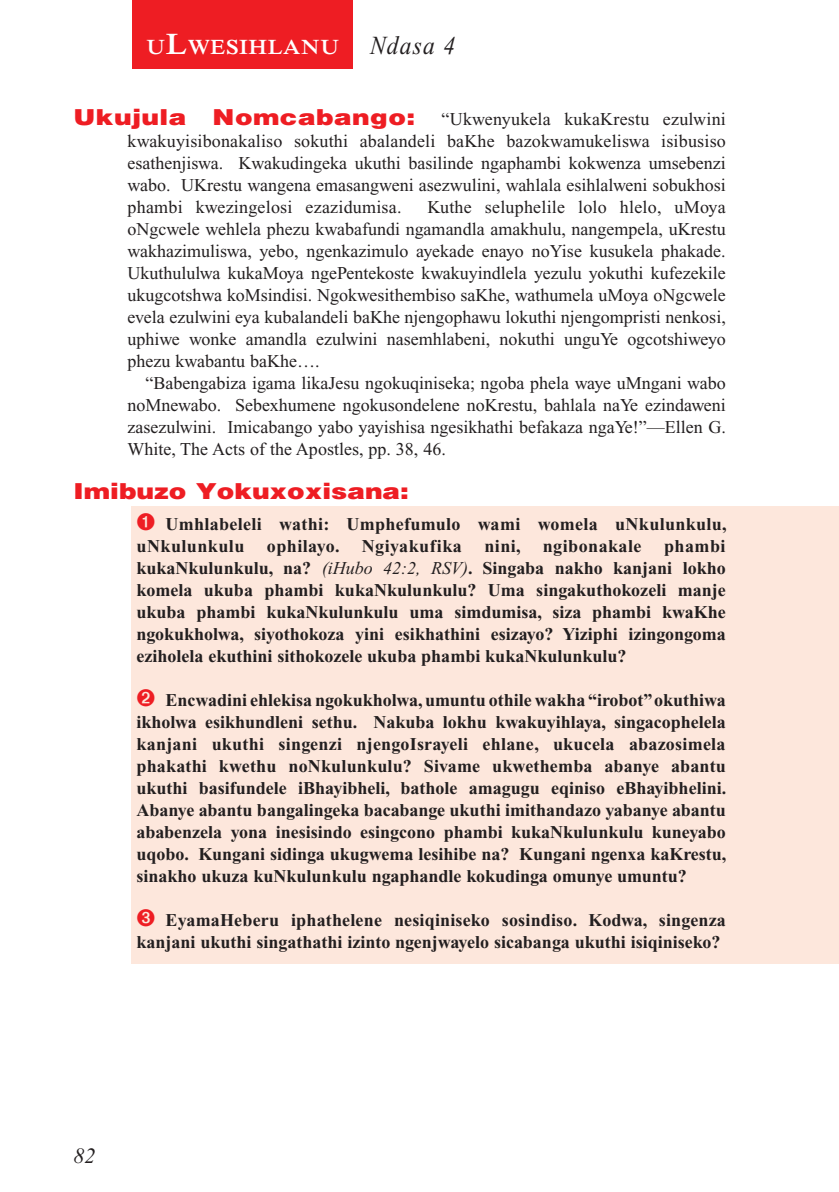
<style>
.page{position:relative;width:839px;height:1192px;background:#fff}
.page>*{position:absolute;margin:0;border:0;box-sizing:border-box;transform-origin:0 0}
.Lesson_Dates{font:italic 26px "Times New Roman PS Std";letter-spacing:.05em;color:#231f20;scale:.9 1}
.Question{font:900 22px "Helvetica LT Std";color:#ee1d23;scale:1.2 1}
.PageNumbers{font:italic 22px "Times New Roman PS Std";color:#231f20}
.Daily_Header{font:600 21px "Times NRMT Std";letter-spacing:.03em;color:#fff}
.Numbered_Bullet_List{font:700 18px/22px "Times New Roman PS Std";color:#231f20;text-align:justify}
.Question_NO_SB{font:18px/22px "Times New Roman PS Std";color:#231f20;text-align:justify}
.Numbered_Bullet_List-2{font:700 18px/22px "Times New Roman PS Std";letter-spacing:.02em;color:#231f20}
.Numbered_Bullet_List-3{font:700 18px "Times New Roman PS Std";letter-spacing:.025em;color:#231f20}
.s1{font-size:30px}
.s2{font-family:"Helvetica LT Std";font-weight:900;font-size:22px;color:#ee1d23}
.s3{color:#ee1d23}
.s4{font-weight:400;font-style:italic}
</style>
<div class="page">
<div style="left:133px;top:0;width:220px;height:69px;background:#ee1d23"></div>
<div style="left:131px;top:507px;width:708px;height:457px;background:#fde7dc"></div>
<p class="Daily_Header" style="left:147px;top:35px;width:194px">U<span class="s1">L</span>WESIHLANU</p>
<p class="Lesson_Dates" style="left:370px;top:31px;width:96px">Ndasa 4</p>
<p class="Question_NO_SB" style="left:128px;top:108px;width:600px;text-indent:-54px"><span class="s2">Ukujula Nomcabango:</span> “Ukwenyukela kukaKrestu ezulwini kwakuyisibonakaliso sokuthi abalandeli baKhe bazokwamukeliswa isibusiso esathenjiswa. Kwakudingeka ukuthi basilinde ngaphambi kokwenza umsebenzi wabo. UKrestu wangena emasangweni asezwulini, wahlala esihlalweni sobukhosi phambi kwezingelosi ezazidumisa.</p>
<p class="Question_NO_SB" style="left:128px;top:196px;width:599px;text-indent:300px">Kuthe seluphelile lolo hlelo, uMoya oNgcwele wehlela phezu kwabafundi ngamandla amakhulu, nangempela, uKrestu wakhazimuliswa, yebo, ngenkazimulo ayekade enayo noYise kusukela phakade.<br>Ukuthululwa kukaMoya ngePentekoste kwakuyindlela yezulu yokuthi kufezekile ukugcotshwa koMsindisi. Ngokwesithembiso saKhe, wathumela uMoya oNgcwele evela ezulwini eya kubalandeli baKhe njengophawu lokuthi njengompristi nenkosi, uphiwe wonke amandla ezulwini nasemhlabeni, nokuthi unguYe ogcotshiweyo phezu kwabantu baKhe….</p>
<p class="Question_NO_SB" style="left:128px;top:372px;width:600px;text-indent:18px">“Babengabiza igama likaJesu ngokuqiniseka; ngoba phela waye uMngani wabo noMnewabo. Sebexhumene ngokusondelene noKrestu, bahlala naYe ezindaweni zasezulwini. Imicabango yabo yayishisa ngesikhathi befakaza ngaYe!”—Ellen G.<br>White, The Acts of the Apostles, pp. 38, 46.</p>
<p class="Question" style="left:74px;top:477px;width:281px">Imibuzo Yokuxoxisana:</p>
<p class="Numbered_Bullet_List-2" style="left:137px;top:513px;width:591px"><span class="s3">➊</span> Umhlabeleli wathi: Umphefumulo wami womela uNkulunkulu, uNkulunkulu</p>
<p class="Numbered_Bullet_List" style="left:137px;top:535px;width:591px;text-indent:527px">phambi kukaNkulunkulu, na? <span class="s4">(iHubo 42:2, RSV)</span>. Singaba nakho kanjani lokho komela ukuba phambi kukaNkulunkulu? Uma singakuthokozeli manje ukuba phambi kukaNkulunkulu uma simdumisa, siza phambi kwaKhe ngokukholwa, siyothokoza yini esikhathini esizayo? Yiziphi izingongoma eziholela ekuthini sithokozele ukuba phambi kukaNkulunkulu?</p>
<p class="Numbered_Bullet_List" style="left:137px;top:689px;width:591px"><span class="s3">➋</span> Encwadini ehlekisa ngokukholwa, umuntu othile wakha “irobot” okuthiwa ikholwa esikhundleni sethu. Nakuba lokhu kwakuyihlaya, singacophelela kanjani ukuthi singenzi njengoIsrayeli ehlane, ukucela abazosimela phakathi kwethu noNkulunkulu? Sivame ukwethemba abanye abantu ukuthi basifundele iBhayibheli, bathole amagugu eqiniso eBhayibhelini.<br>Abanye abantu bangalingeka bacabange ukuthi imithandazo yabanye abantu ababenzela yona inesisindo esingcono phambi kukaNkulunkulu kuneyabo uqobo. Kungani sidinga ukugwema lesihibe na? Kungani ngenxa kaKrestu, sinakho ukuza kuNkulunkulu ngaphandle kokudinga omunye umuntu?</p>
<p class="Numbered_Bullet_List" style="left:137px;top:909px;width:591px"><span class="s3">➌</span> EyamaHeberu iphathelene nesiqiniseko sosindiso. Kodwa, singenza kanjani ukuthi singathathi izinto ngenjwayelo sicabanga ukuthi isiqiniseko?</p>
<p class="Numbered_Bullet_List-3" style="left:267px;top:536px;width:196px">ophilayo. Ngiyakufika</p>
<p class="Numbered_Bullet_List-3" style="left:484px;top:536px;width:159px">nini, ngibonakale</p>
<p class="PageNumbers" style="left:74px;top:1143px;width:24px">82</p>
</div>
